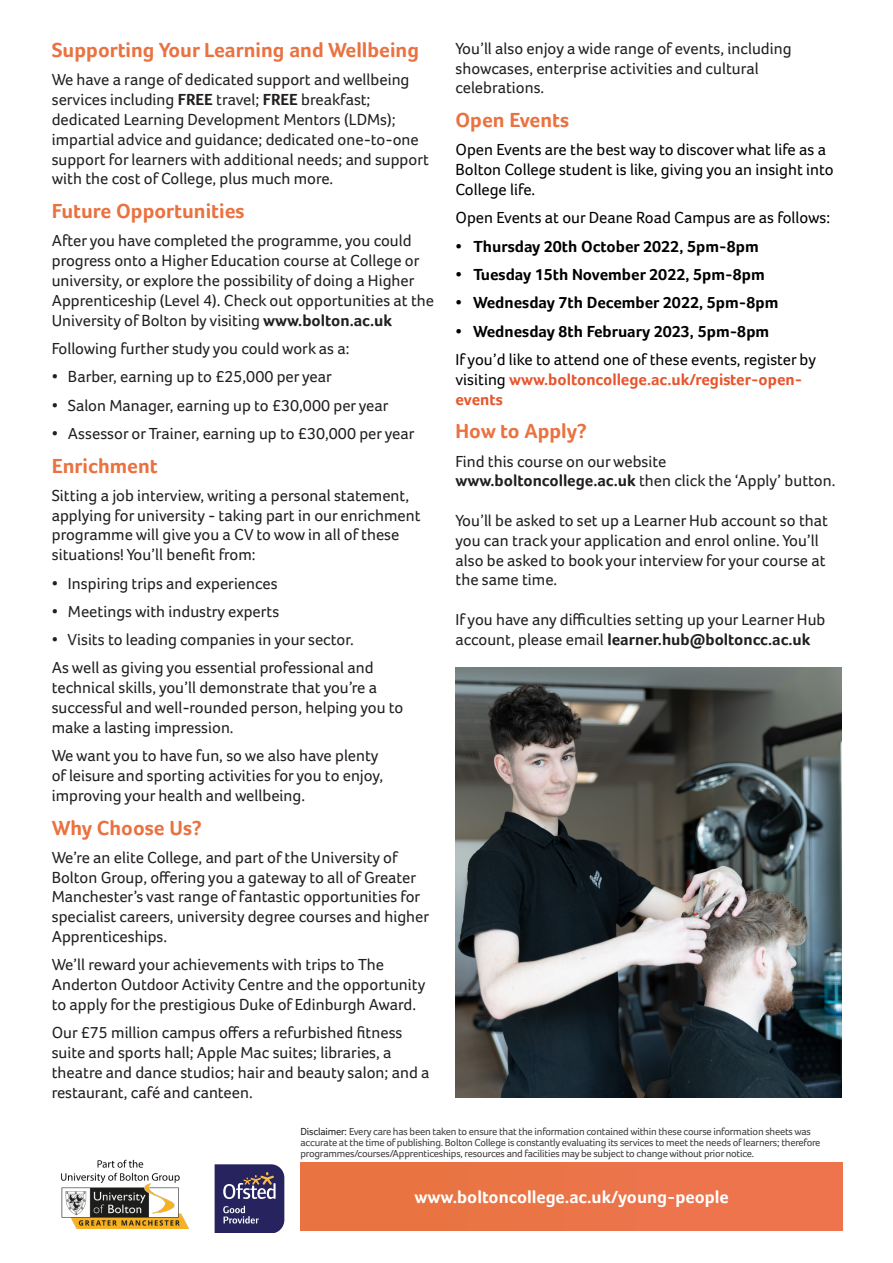
<style>
.page{position:relative;width:893px;height:1263px;background:#fff}
.page>*{position:absolute;margin:0;border:0;box-sizing:border-box;transform-origin:0 0}
.heading_1{font:700 21px "Foco";color:#ea7241}
.body_text{font:700 21px "Foco";color:#ea7241}
.t1{font:700 18px "Foco";color:#fff}
.heading_1-2{font:16.5px/19.8px "Foco";color:#231f20}
.body_text-2{font:16.5px/19.8px "Foco";color:#231f20}
.bullets{font:16.5px/19.8px "Foco";color:#231f20}
.heading_1-3{font:16.5px/19.8px "Foco";color:#000}
.heading_1-4{font:700 16.5px "Foco";color:#000}
.t2{font:10.5px/11.2px "Foco";letter-spacing:-.02em;color:#3e3e3f}
.s1{font-weight:700}
.s2{font-weight:700;color:#e8542c}
.s3{color:#231f20}
</style>
<div class="page">
<img style="left:60px;top:1159px;width:128px;height:69px">
<div style="left:300px;top:1162px;width:543px;height:68px;background:#eb7448"></div>
<svg style="left:215px;top:1164px;width:69px;height:68px;background:#454070"></svg>
<img style="left:455px;top:668px;width:387px;height:429px">
<p class="body_text" style="left:52px;top:38px;width:369px">Supporting Your Learning and Wellbeing</p>
<p class="body_text-2" style="left:52px;top:70px;width:379px">We have a range of dedicated support and wellbeing services including <span class="s1">FREE</span> travel; <span class="s1">FREE</span> breakfast; dedicated Learning Development Mentors (LDMs); impartial advice and guidance; dedicated one-to-one support for learners with additional needs; and support with the cost of College, plus much more.</p>
<p class="heading_1" style="left:52px;top:199px;width:194px">Future Opportunities</p>
<p class="heading_1-2" style="left:52px;top:231px;width:384px">After you have completed the programme, you could progress onto a Higher Education course at College or university, or explore the possibility of doing a Higher Apprenticeship (Level 4). Check out opportunities at the University of Bolton by visiting <span class="s1">www.bolton.ac.uk</span></p>
<p class="heading_1-2" style="left:52px;top:338px;width:299px">Following further study you could work as a:</p>
<p class="heading_1-2" style="left:52px;top:367px;width:282px">• Barber, earning up to £25,000 per year</p>
<p class="heading_1-2" style="left:52px;top:395px;width:338px">• Salon Manager, earning up to £30,000 per year</p>
<p class="heading_1-2" style="left:52px;top:423px;width:364px">• Assessor or Trainer, earning up to £30,000 per year</p>
<p class="body_text" style="left:52px;top:453px;width:108px">Enrichment</p>
<p class="heading_1-2" style="left:52px;top:485px;width:370px">Sitting a job interview, writing a personal statement, applying for university - taking part in our enrichment programme will give you a CV to wow in all of these situations! You’ll benefit from:</p>
<p class="heading_1-2" style="left:52px;top:573px;width:227px">• Inspiring trips and experiences</p>
<p class="heading_1-2" style="left:52px;top:601px;width:229px">• Meetings with industry experts</p>
<p class="heading_1-2" style="left:52px;top:630px;width:303px">• Visits to leading companies in your sector.</p>
<p class="heading_1-2" style="left:52px;top:658px;width:353px">As well as giving you essential professional and technical skills, you’ll demonstrate that you’re a successful and well-rounded person, helping you to make a lasting impression.</p>
<p class="heading_1-2" style="left:52px;top:746px;width:333px">We want you to have fun, so we also have plenty of leisure and sporting activities for you to enjoy, improving your health and wellbeing.</p>
<p class="heading_1" style="left:52px;top:815px;width:151px">Why Choose Us?</p>
<p class="body_text-2" style="left:52px;top:847px;width:379px">We’re an elite College, and part of the University of Bolton Group, offering you a gateway to all of Greater Manchester’s vast range of fantastic opportunities for specialist careers, university degree courses and higher Apprenticeships.</p>
<p class="body_text-2" style="left:52px;top:955px;width:375px">We’ll reward your achievements with trips to The<br>Anderton Outdoor Activity Centre and the opportunity to apply for the prestigious Duke of Edinburgh Award.</p>
<p class="body_text-2" style="left:52px;top:1023px;width:379px">Our £75 million campus offers a refurbished fitness suite and sports hall; Apple Mac suites; libraries, a theatre and dance studios; hair and beauty salon; and a restaurant, café and canteen.</p>
<p class="body_text-2" style="left:455px;top:38px;width:338px">You’ll also enjoy a wide range of events, including showcases, enterprise activities and cultural celebrations.</p>
<p class="heading_1" style="left:455px;top:108px;width:115px">Open Events</p>
<p class="heading_1-3" style="left:455px;top:140px;width:380px">Open Events are the best way to discover what life as a<br>Bolton College student is like, giving you an insight into<br>College life.</p>
<p class="heading_1-3" style="left:455px;top:208px;width:376px">Open Events at our Deane Road Campus are as follows:</p>
<p class="heading_1-4" style="left:455px;top:236px;width:305px">• Thursday 20th October 2022, 5pm-8pm</p>
<p class="heading_1-4" style="left:455px;top:265px;width:311px">• Tuesday 15th November 2022, 5pm-8pm</p>
<p class="heading_1-4" style="left:455px;top:293px;width:324px">• Wednesday 7th December 2022, 5pm-8pm</p>
<p class="heading_1-4" style="left:455px;top:321px;width:315px">• Wednesday 8th February 2023, 5pm-8pm</p>
<p class="heading_1-3" style="left:455px;top:349px;width:362px">If you’d like to attend one of these events, register by visiting <span class="s2">www.boltoncollege.ac.uk/register-open&shy;events</span></p>
<p class="heading_1" style="left:455px;top:419px;width:133px">How to Apply?</p>
<p class="bullets" style="left:455px;top:451px;width:381px">Find this course on our website <span class="s1">www.boltoncollege.ac.uk</span> then click the ‘Apply’ button.</p>
<p class="bullets" style="left:455px;top:510px;width:374px">You’ll be asked to set up a Learner Hub account so that you can track your application and enrol online. You’ll also be asked to book your interview for your course at the same time.</p>
<p class="bullets" style="left:455px;top:609px;width:371px">If you have any difficulties setting up your Learner Hub account, please email <span class="s1">learner.hub@boltoncc.ac.uk</span></p>
<p class="t2" style="left:300px;top:1125px;width:522px"><span class="s3">Disclaimer:</span> Every care has been taken to ensure that the information contained within these course information sheets was accurate at the time of publishing. Bolton College is constantly evaluating its services to meet the needs of learners; therefore programmes/courses/Apprenticeships, resources and facilities may be subject to change without prior notice.</p>
<p class="t1" style="left:414px;top:1186px;width:316px">www.boltoncollege.ac.uk/young-people</p>
</div>
